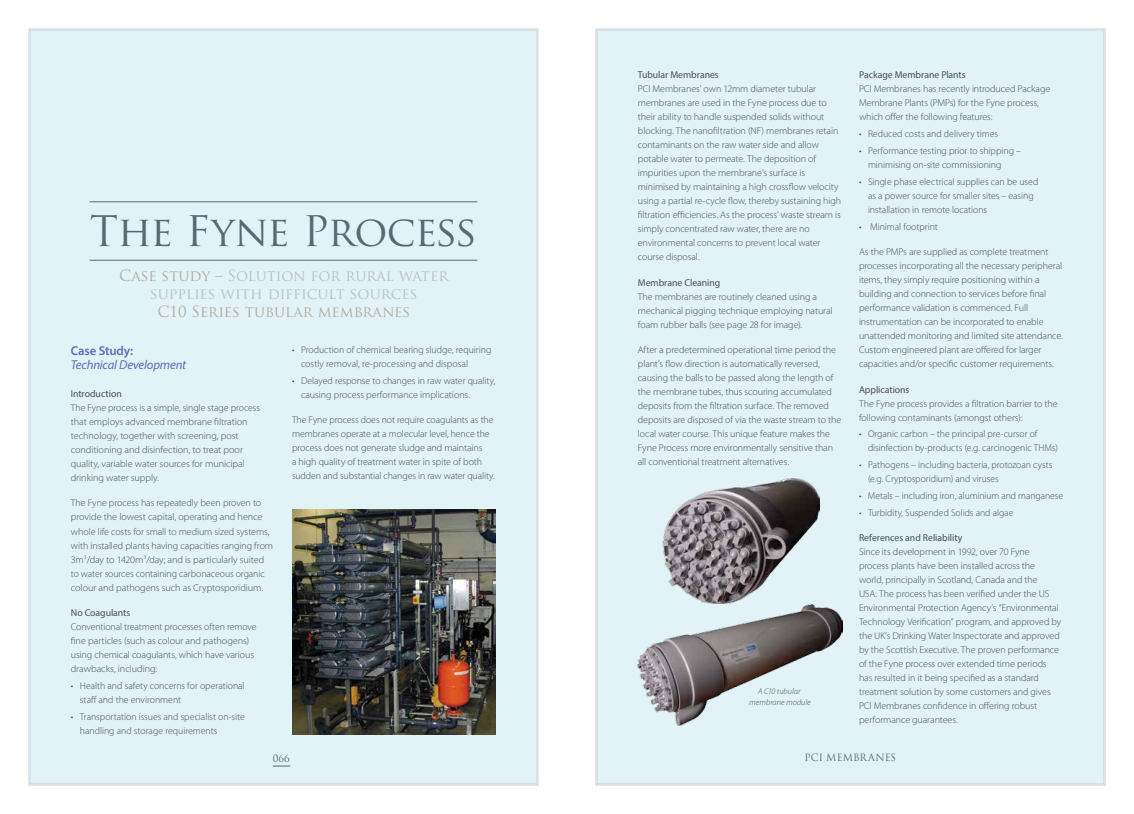
<style>
.page{position:relative;width:1134px;height:814px;background:#fff}
.page>*{position:absolute;margin:0;border:0;box-sizing:border-box;transform-origin:0 0}
.t1{font:41px "Trajan Pro";letter-spacing:-.03em;color:#566a73}
.t2{font:15px/18px "Trajan Pro";color:#bfbfc4;text-align:center}
.t3{font:15px "Trajan Pro";color:#b5ada0}
.t4{font:italic 12.9px "Myriad Pro";letter-spacing:-.015em;color:#5c6db3}
.t5{font:600 12.9px "Myriad Pro";letter-spacing:-.01em;color:#5c6db3}
.t6{font:10px "Trajan Pro";color:#5b6870}
.t7{font:300 9.9px/14px "Myriad Pro";letter-spacing:-.005em;color:#4f4d4c}
.t8{font:9.9px "Myriad Pro";letter-spacing:-.005em;color:#4f4d4c}
.t9{font:9.9px "Trajan Pro";color:#5b6870}
.t10{font:italic 300 8.4px/11px "Myriad Pro";color:#4f4d4c;text-align:center}
.s1{color:#b5ada0}
</style>
<div class="page">
<div style="left:595px;top:28px;width:511px;height:758px;background:#e1f3f7"></div>
<div style="left:28px;top:28px;width:511px;height:758px;background:#e1f3f7"></div>
<svg style="left:273px;top:765px;width:17px;height:1px"></svg>
<img style="left:638px;top:604px;width:204px;height:121px">
<img style="left:662px;top:478px;width:157px;height:125px">
<img style="left:292px;top:509px;width:204px;height:225px">
<hr style="left:90px;top:202px;width:387px;height:1px;background:#566a73">
<hr style="left:90px;top:260px;width:387px;height:1px;background:#566a73">
<h1 class="t1" style="left:90px;top:205px;width:389px">The Fyne Process</h1>
<h2 class="t2" style="left:119px;top:266px;width:331px"><span class="s1">Case study –</span> Solution for rural water supplies with difficult sources</h2>
<h2 class="t3" style="left:157px;top:302px;width:254px">C10 Series tubular membranes</h2>
<h3 class="t5" style="left:71px;top:342px;width:64px">Case Study:</h3>
<h3 class="t4" style="left:71px;top:357px;width:117px">Technical Development</h3>
<p class="t8" style="left:71px;top:387px;width:52px">Introduction</p>
<p class="t7" style="left:71px;top:400px;width:191px">The Fyne process is a simple, single stage process that employs advanced membrane filtration technology, together with screening, post conditioning and disinfection, to treat poor quality, variable water sources for municipal drinking water supply.</p>
<p class="t7" style="left:71px;top:496px;width:204px">The Fyne process has repeatedly been proven to provide the lowest capital, operating and hence whole life costs for small to medium sized systems, with installed plants having capacities ranging from 3m<sup>3</sup>/day to 1420m<sup>3</sup>/day; and is particularly suited to water sources containing carbonaceous organic colour and pathogens such as Cryptosporidium.</p>
<p class="t8" style="left:71px;top:606px;width:61px">No Coagulants</p>
<p class="t7" style="left:71px;top:619px;width:187px">Conventional treatment processes often remove fine particles (such as colour and pathogens) using chemical coagulants, which have various drawbacks, including:</p>
<p class="t7" style="left:80px;top:678px;width:166px;text-indent:-9px">• Health and safety concerns for operational staff and the environment</p>
<p class="t7" style="left:80px;top:709px;width:166px;text-indent:-9px">• Transportation issues and specialist on-site handling and storage requirements</p>
<p class="t7" style="left:301px;top:342px;width:192px;text-indent:-9px">• Production of chemical bearing sludge, requiring costly removal, re-processing and disposal</p>
<p class="t7" style="left:301px;top:373px;width:196px;text-indent:-9px">• Delayed response to changes in raw water quality, causing process performance implications.</p>
<p class="t7" style="left:292px;top:412px;width:204px">The Fyne process does not require coagulants as the membranes operate at a molecular level, hence the process does not generate sludge and maintains<br>a high quality of treatment water in spite of both sudden and substantial changes in raw water quality.</p>
<p class="t8" style="left:638px;top:69px;width:82px">Tubular Membranes</p>
<p class="t7" style="left:638px;top:82px;width:205px">PCI Membranes’ own 12mm diameter tubular membranes are used in the Fyne process due to their ability to handle suspended solids without blocking. The nanofiltration (NF) membranes retain contaminants on the raw water side and allow potable water to permeate. The deposition of impurities upon the membrane’s surface is minimised by maintaining a high crossflow velocity using a partial re-cycle flow, thereby sustaining high filtration efficiencies. As the process’ waste stream is simply concentrated raw water, there are no environmental concerns to prevent local water course disposal.</p>
<p class="t8" style="left:638px;top:276px;width:84px">Membrane Cleaning</p>
<p class="t7" style="left:638px;top:289px;width:196px">The membranes are routinely cleaned using a mechanical pigging technique employing natural foam rubber balls (see page 28 for image).</p>
<p class="t7" style="left:638px;top:343px;width:205px">After a predetermined operational time period the plant’s flow direction is automatically reversed, causing the balls to be passed along the length of the membrane tubes, thus scouring accumulated deposits from the filtration surface. The removed deposits are disposed of via the waste stream to the local water course. This unique feature makes the Fyne Process more environmentally sensitive than all conventional treatment alternatives.</p>
<p class="t10" style="left:749px;top:685px;width:63px">A C10 tubular membrane module</p>
<p class="t8" style="left:859px;top:69px;width:108px">Package Membrane Plants</p>
<p class="t7" style="left:859px;top:82px;width:193px">PCI Membranes has recently introduced Package<br>Membrane Plants (PMPs) for the Fyne process, which offer the following features:</p>
<p class="t7" style="left:859px;top:127px;width:141px">• Reduced costs and delivery times</p>
<p class="t7" style="left:868px;top:144px;width:155px;text-indent:-9px">• Performance testing prior to shipping – minimising on-site commissioning</p>
<p class="t7" style="left:868px;top:174px;width:172px;text-indent:-9px">• Single phase electrical supplies can be used as a power source for smaller sites – easing installation in remote locations</p>
<p class="t7" style="left:859px;top:219px;width:80px">• Minimal footprint</p>
<p class="t7" style="left:859px;top:245px;width:205px">As the PMPs are supplied as complete treatment processes incorporating all the necessary peripheral items, they simply require positioning within a building and connection to services before final performance validation is commenced. Full instrumentation can be incorporated to enable unattended monitoring and limited site attendance.<br>Custom engineered plant are offered for larger capacities and/or specific customer requirements.</p>
<p class="t8" style="left:859px;top:383px;width:52px">Applications</p>
<p class="t7" style="left:859px;top:396px;width:200px">The Fyne process provides a filtration barrier to the following contaminants (amongst others):</p>
<p class="t7" style="left:868px;top:427px;width:191px;text-indent:-9px">• Organic carbon – the principal pre-cursor of disinfection by-products (e.g. carcinogenic THMs)</p>
<p class="t7" style="left:868px;top:458px;width:186px;text-indent:-9px">• Pathogens – including bacteria, protozoan cysts (e.g. Cryptosporidium) and viruses</p>
<p class="t7" style="left:859px;top:488px;width:206px">• Metals – including iron, aluminium and manganese</p>
<p class="t7" style="left:859px;top:505px;width:156px">• Turbidity, Suspended Solids and algae</p>
<p class="t8" style="left:859px;top:532px;width:105px">References and Reliability</p>
<p class="t7" style="left:859px;top:545px;width:204px">Since its development in 1992, over 70 Fyne process plants have been installed across the world, principally in Scotland, Canada and the<br>USA. The process has been verified under the US Environmental Protection Agency’s “Environmental Technology Verification” program, and approved by the UK’s Drinking Water Inspectorate and approved by the Scottish Executive. The proven performance of the Fyne process over extended time periods has resulted in it being specified as a standard treatment solution by some customers and gives PCI Membranes confidence in offering robust performance guarantees.</p>
<p class="t6" style="left:273px;top:751px;width:19px">066</p>
<p class="t9" style="left:805px;top:751px;width:93px">PCI MEMBRANES</p>
</div>
